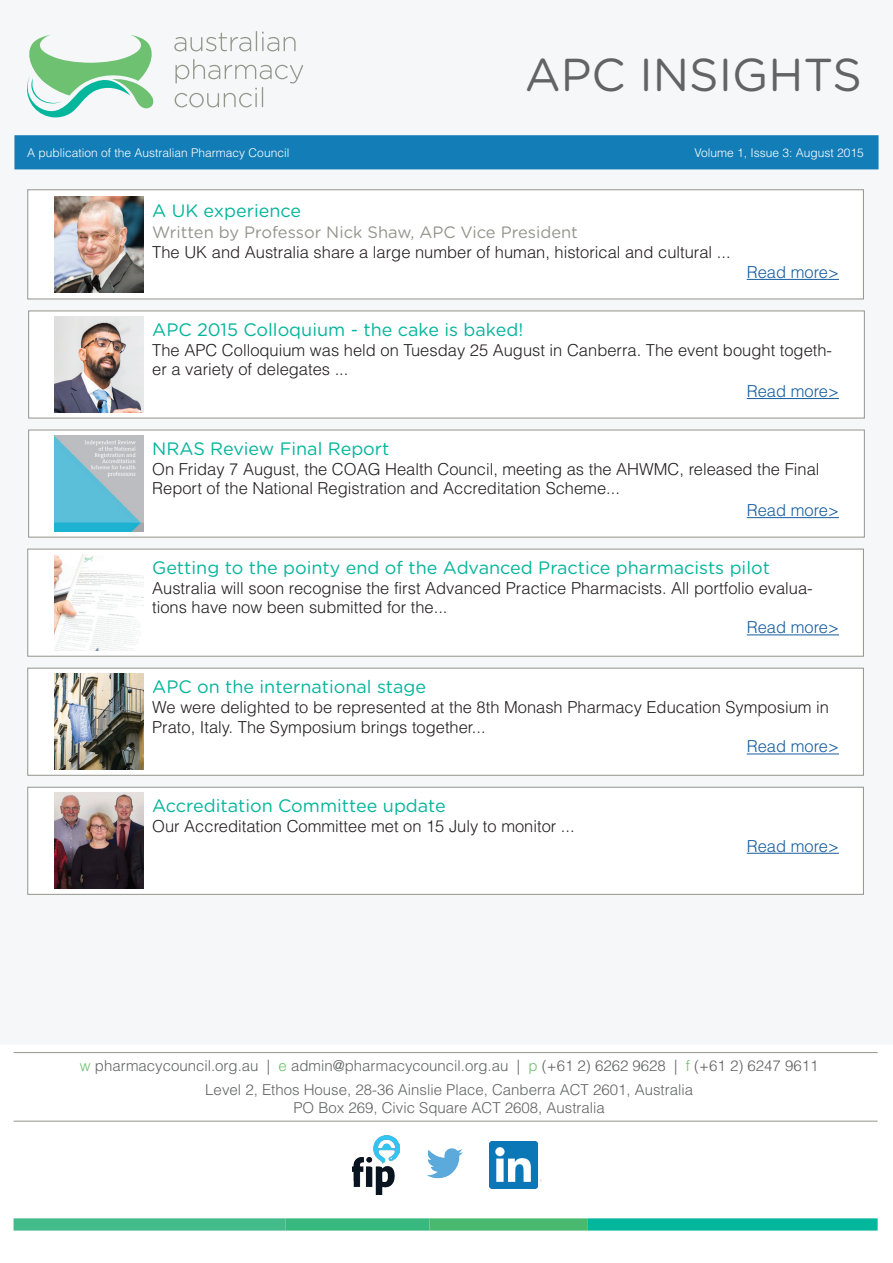
<style>
.page{position:relative;width:893px;height:1263px;background:#fff}
.page>*{position:absolute;margin:0;border:0;box-sizing:border-box;transform-origin:0 0}
.t1{font:46.05px "Gotham Rounded";color:#626363}
.t2{font:18px "Gotham Rounded";color:#05b59c}
.t3{font:300 16.5px/19.8px "Helvetica LT Std";color:#231f20}
.t4{font:300 16.5px "Helvetica LT Std";color:#175d9e}
.t5{font:16.5px "Gotham Rounded";color:#94958c}
.t6{font:300 15px/23.5px "Helvetica LT Std";color:#626363;text-align:center}
.t7{font:300 12px "Helvetica LT Std";color:#fff}
.s1{color:#6cc071}
</style>
<div class="page">
<div style="left:1px;top:1px;width:891px;height:1043px;background:#f5f7f8"></div>
<img style="left:353px;top:1135px;width:47px;height:59px">
<img style="left:427px;top:1148px;width:36px;height:31px">
<img style="left:489px;top:1141px;width:53px;height:47px">
<div style="left:14px;top:135px;width:864px;height:34px;background:#137db7;border:2px solid #137db7"></div>
<svg style="left:174px;top:31px;width:122px;height:20px"></svg>
<svg style="left:175px;top:59px;width:128px;height:48px"></svg>
<svg style="left:27px;top:35px;width:127px;height:82px"></svg>
<div style="left:14px;top:1218px;width:271px;height:12px;background:#43bb8a;border:2px solid #43bb8a"></div>
<div style="left:285px;top:1218px;width:144px;height:12px;background:#37b87f;border:2px solid #37b87f"></div>
<div style="left:429px;top:1218px;width:159px;height:12px;background:#48b96e;border:2px solid #48b96e"></div>
<div style="left:588px;top:1218px;width:290px;height:12px;background:#03b69c;border:2px solid #03b69c"></div>
<hr style="left:14px;top:1121px;width:864px;height:1px;background:#94958c">
<hr style="left:14px;top:1052px;width:864px;height:1px;background:#94958c">
<div style="left:27px;top:189px;width:837px;height:110px;background:#fff;border:1px solid #94958c"></div>
<div style="left:28px;top:311px;width:837px;height:107px;background:#fff"></div>
<div style="left:28px;top:430px;width:837px;height:107px;background:#fff;border:1px solid #94958c"></div>
<div style="left:27px;top:549px;width:837px;height:108px;background:#fff;border:1px solid #94958c"></div>
<div style="left:27px;top:668px;width:837px;height:108px;background:#fff;border:1px solid #94958c"></div>
<div style="left:27px;top:787px;width:837px;height:108px;background:#fff;border:1px solid #94958c"></div>
<img style="left:54px;top:196px;width:89px;height:97px">
<img style="left:54px;top:316px;width:89px;height:97px">
<img style="left:54px;top:435px;width:89px;height:97px">
<img style="left:54px;top:673px;width:89px;height:97px">
<img style="left:54px;top:793px;width:89px;height:96px">
<hr style="left:747px;top:279px;width:92px;height:1px;background:#175d9e">
<hr style="left:747px;top:398px;width:92px;height:1px;background:#175d9e">
<hr style="left:747px;top:517px;width:92px;height:1px;background:#175d9e">
<hr style="left:747px;top:634px;width:92px;height:1px;background:#175d9e">
<hr style="left:747px;top:753px;width:92px;height:1px;background:#175d9e">
<hr style="left:747px;top:853px;width:92px;height:1px;background:#175d9e">
<img style="left:54px;top:554px;width:89px;height:97px">
<h1 class="t1" style="left:525px;top:43px;width:339px">APC INSIGHTS</h1>
<p class="t7" style="left:27px;top:145px;width:264px">A publication of the Australian Pharmacy Council</p>
<p class="t7" style="left:694px;top:145px;width:171px">Volume 1, Issue 3: August 2015</p>
<p class="t2" style="left:152px;top:198px;width:150px">A UK experience</p>
<p class="t5" style="left:152px;top:221px;width:427px">Written by Professor Nick Shaw, APC Vice President</p>
<p class="t3" style="left:152px;top:242px;width:580px">The UK and Australia share a large number of human, historical and cultural ...</p>
<p class="t4" style="left:747px;top:262px;width:94px">Read more&gt;</p>
<p class="t2" style="left:152px;top:317px;width:373px">APC 2015 Colloquium - the cake is baked!</p>
<p class="t3" style="left:152px;top:340px;width:681px">The APC Colloquium was held on Tuesday 25 August in Canberra. The event bought togeth&shy;er a variety of delegates ...</p>
<p class="t4" style="left:747px;top:381px;width:94px">Read more&gt;</p>
<p class="t2" style="left:152px;top:436px;width:239px">NRAS Review Final Report</p>
<p class="t3" style="left:152px;top:459px;width:669px">On Friday 7 August, the COAG Health Council, meeting as the AHWMC, released the Final<br>Report of the National Registration and Accreditation Scheme...</p>
<p class="t4" style="left:747px;top:500px;width:94px">Read more&gt;</p>
<p class="t2" style="left:152px;top:555px;width:619px">Getting to the pointy end of the Advanced Practice pharmacists pilot</p>
<p class="t3" style="left:152px;top:578px;width:662px">Australia will soon recognise the first Advanced Practice Pharmacists. All portfolio evalua&shy;tions have now been submitted for the...</p>
<p class="t4" style="left:747px;top:617px;width:94px">Read more&gt;</p>
<p class="t2" style="left:152px;top:674px;width:275px">APC on the international stage</p>
<p class="t3" style="left:152px;top:697px;width:678px">We were delighted to be represented at the 8th Monash Pharmacy Education Symposium in<br>Prato, Italy. The Symposium brings together...</p>
<p class="t4" style="left:747px;top:736px;width:94px">Read more&gt;</p>
<p class="t2" style="left:152px;top:793px;width:295px">Accreditation Committee update</p>
<p class="t3" style="left:152px;top:816px;width:424px">Our Accreditation Committee met on 15 July to monitor ...</p>
<p class="t4" style="left:747px;top:835px;width:94px">Read more&gt;</p>
<p class="t6" style="left:80px;top:1054px;width:740px"><span class="s1">w</span> pharmacycouncil.org.au | <span class="s1">e</span> admin@pharmacycouncil.org.au | <span class="s1">p</span> (+61 2) 6262 9628 | <span class="s1">f</span> (+61 2) 6247 9611<br>Level 2, Ethos House, 28-36 Ainslie Place, Canberra ACT 2601, Australia</p>
<p class="t6" style="left:293px;top:1095px;width:313px">PO Box 269, Civic Square ACT 2608, Australia</p>
</div>
